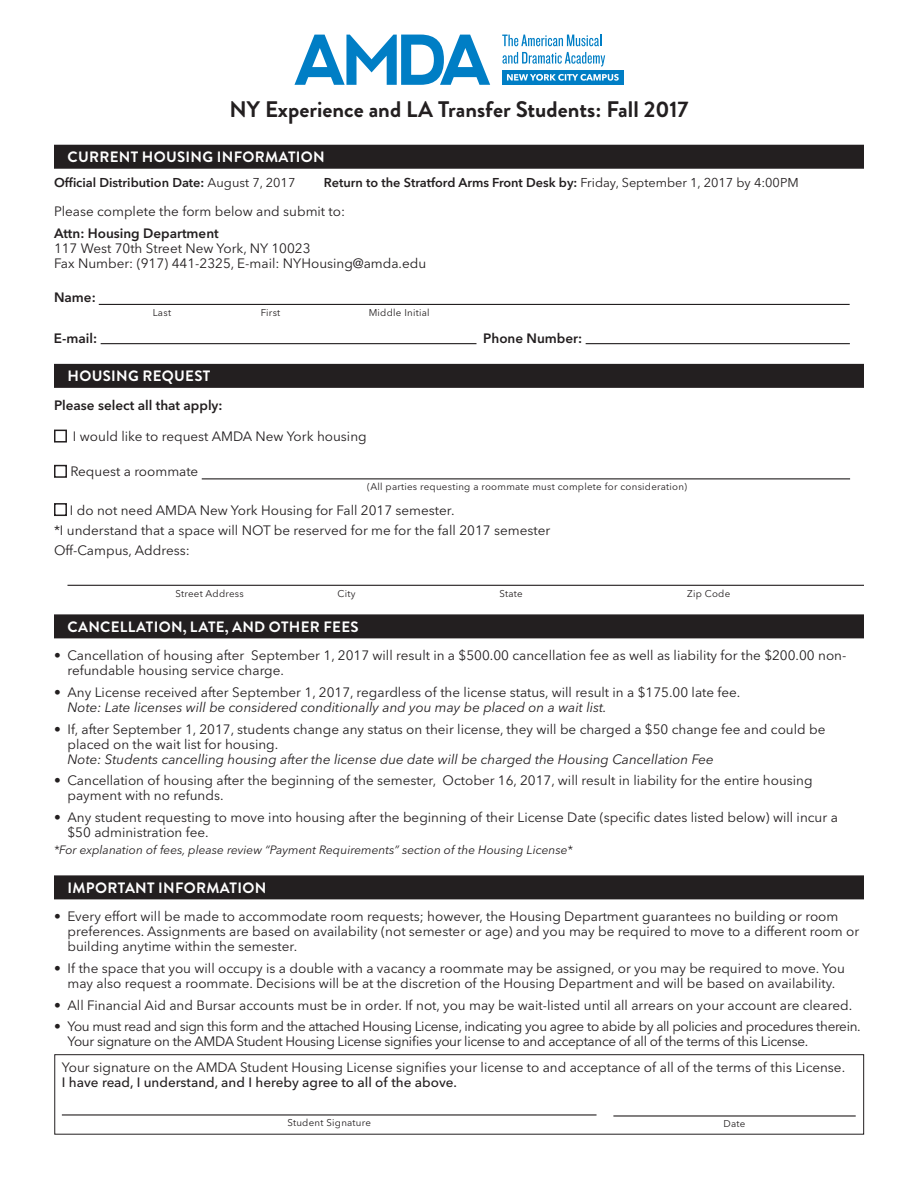
<style>
.page{position:relative;width:918px;height:1188px;background:#fff}
.page>*{position:absolute;margin:0;border:0;box-sizing:border-box;transform-origin:0 0}
.t1{font:700 22.5px "Brandon Grotesque";color:#231f20}
.t2{font:700 15px "Brandon Grotesque";letter-spacing:.02em;color:#fff}
.t3{font:13.5px/15px "Avenir Next LT Pro";color:#231f20}
.t4{font:13.5px/15px "Avenir Next LT Pro";letter-spacing:-.025em;color:#231f20}
.t5{font:italic 13.5px "Avenir Next LT Pro";color:#231f20}
.t6{font:600 13.5px "Avenir Next LT Pro";color:#231f20}
.t7{font:500 13.5px "Avenir Next LT Pro";color:#231f20}
.t8{font:600 12.75px "Avenir Next LT Pro";color:#231f20}
.t9{font:italic 12px "Avenir Next LT Pro";color:#231f20}
.t10{font:9.75px "Avenir Next LT Pro";letter-spacing:.025em;color:#231f20}
.s1{font-weight:400}
</style>
<div class="page">
<div style="left:54px;top:145px;width:810px;height:24px;background:#231f20"></div>
<div style="left:54px;top:364px;width:810px;height:24px;background:#231f20"></div>
<div style="left:54px;top:614px;width:810px;height:24px;background:#231f20"></div>
<div style="left:54px;top:875px;width:810px;height:24px;background:#231f20"></div>
<hr style="left:99px;top:304px;width:751px;height:1px;background:#231f20">
<hr style="left:101px;top:343px;width:375px;height:1px;background:#231f20">
<hr style="left:586px;top:343px;width:264px;height:1px;background:#231f20">
<div style="left:54px;top:430px;width:13px;height:13px;border:2px solid #231f20"></div>
<div style="left:54px;top:465px;width:13px;height:13px;border:2px solid #231f20"></div>
<hr style="left:202px;top:478px;width:648px;height:1px;background:#231f20">
<div style="left:54px;top:503px;width:13px;height:13px;border:2px solid #231f20"></div>
<hr style="left:68px;top:585px;width:796px;height:1px;background:#231f20">
<svg style="left:294px;top:35px;width:196px;height:50px"></svg>
<div style="left:502px;top:70px;width:122px;height:15px;background:#007ec5"></div>
<svg style="left:507px;top:74px;width:112px;height:7px"></svg>
<svg style="left:502px;top:35px;width:99px;height:11px"></svg>
<svg style="left:502px;top:52px;width:103px;height:14px"></svg>
<hr style="left:62px;top:1114px;width:535px;height:2px;background:#231f20">
<hr style="left:613px;top:1115px;width:243px;height:2px;background:#231f20">
<div style="left:54px;top:1054px;width:810px;height:81px;border:1px solid #231f20"></div>
<h1 class="t1" style="left:230px;top:94px;width:460px">NY Experience and LA Transfer Students: Fall 2017</h1>
<p class="t2" style="left:68px;top:146px;width:259px">CURRENT HOUSING INFORMATION</p>
<p class="t8" style="left:54px;top:175px;width:243px">Official Distribution Date: <span class="s1">August 7, 2017</span></p>
<p class="t8" style="left:324px;top:175px;width:476px">Return to the Stratford Arms Front Desk by: <span class="s1">Friday, September 1, 2017 by 4:00PM</span></p>
<p class="t3" style="left:54px;top:204px;width:293px">Please complete the form below and submit to:</p>
<p class="t6" style="left:54px;top:225px;width:166px">Attn: Housing Department</p>
<p class="t3" style="left:54px;top:240px;width:374px">117 West 70th Street New York, NY 10023<br>Fax Number: (917) 441-2325, E-mail: NYHousing@amda.edu</p>
<p class="t6" style="left:54px;top:289px;width:43px">Name:</p>
<p class="t10" style="left:153px;top:307px;width:20px">Last</p>
<p class="t10" style="left:261px;top:307px;width:21px">First</p>
<p class="t10" style="left:369px;top:307px;width:62px">Middle Initial</p>
<p class="t6" style="left:54px;top:330px;width:45px">E-mail:</p>
<p class="t6" style="left:483px;top:330px;width:101px">Phone Number:</p>
<p class="t2" style="left:68px;top:366px;width:144px">HOUSING REQUEST</p>
<p class="t6" style="left:54px;top:397px;width:170px">Please select all that apply:</p>
<p class="t3" style="left:73px;top:429px;width:295px">I would like to request AMDA New York housing</p>
<p class="t3" style="left:70px;top:464px;width:130px">Request a roommate</p>
<p class="t10" style="left:367px;top:481px;width:321px">(All parties requesting a roommate must complete for consideration)</p>
<p class="t3" style="left:54px;top:500px;width:498px;line-height:20.2px;text-indent:16px">I do not need AMDA New York Housing for Fall 2017 semester.<br>*I understand that a space will NOT be reserved for me for the fall 2017 semester<br>Off-Campus, Address:</p>
<p class="t10" style="left:176px;top:587px;width:70px">Street Address</p>
<p class="t10" style="left:337px;top:587px;width:20px">City</p>
<p class="t10" style="left:499px;top:587px;width:25px">State</p>
<p class="t10" style="left:687px;top:587px;width:44px">Zip Code</p>
<p class="t2" style="left:68px;top:616px;width:293px">CANCELLATION, LATE, AND OTHER FEES</p>
<p class="t3" style="left:68px;top:648px;width:780px;text-indent:-14px">• Cancellation of housing after September 1, 2017 will result in a $500.00 cancellation fee as well as liability for the $200.00 non&shy;refundable housing service charge.</p>
<p class="t3" style="left:54px;top:685px;width:688px">• Any License received after September 1, 2017, regardless of the license status, will result in a $175.00 late fee.</p>
<p class="t5" style="left:68px;top:699px;width:541px">Note: Late licenses will be considered conditionally and you may be placed on a wait list.</p>
<p class="t3" style="left:68px;top:721px;width:760px;text-indent:-14px">• If, after September 1, 2017, students change any status on their license, they will be charged a $50 change fee and could be placed on the wait list for housing.</p>
<p class="t5" style="left:68px;top:751px;width:648px">Note: Students cancelling housing after the license due date will be charged the Housing Cancellation Fee</p>
<p class="t3" style="left:68px;top:773px;width:747px;text-indent:-14px">• Cancellation of housing after the beginning of the semester, October 16, 2017, will result in liability for the entire housing payment with no refunds.</p>
<p class="t3" style="left:68px;top:810px;width:772px;text-indent:-14px">• Any student requesting to move into housing after the beginning of their License Date (specific dates listed below) will incur a $50 administration fee.</p>
<p class="t9" style="left:54px;top:843px;width:520px">*For explanation of fees, please review “Payment Requirements” section of the Housing License*</p>
<p class="t2" style="left:68px;top:877px;width:200px">IMPORTANT INFORMATION</p>
<p class="t3" style="left:68px;top:909px;width:793px;text-indent:-14px">• Every effort will be made to accommodate room requests; however, the Housing Department guarantees no building or room preferences. Assignments are based on availability (not semester or age) and you may be required to move to a different room or building anytime within the semester.</p>
<p class="t3" style="left:54px;top:961px;width:793px;text-align:center">• If the space that you will occupy is a double with a vacancy a roommate may be assigned, or you may be required to move. You may also request a roommate. Decisions will be at the discretion of the Housing Department and will be based on availability.</p>
<p class="t3" style="left:54px;top:997px;width:800px">• All Financial Aid and Bursar accounts must be in order. If not, you may be wait-listed until all arrears on your account are cleared.</p>
<p class="t4" style="left:68px;top:1019px;width:795px;text-indent:-14px">• You must read and sign this form and the attached Housing License, indicating you agree to abide by all policies and procedures therein.<br>Your signature on the AMDA Student Housing License signifies your license to and acceptance of all of the terms of this License.</p>
<p class="t3" style="left:62px;top:1060px;width:785px">Your signature on the AMDA Student Housing License signifies your license to and acceptance of all of the terms of this License.</p>
<p class="t7" style="left:62px;top:1074px;width:397px">I have read, I understand, and I hereby agree to all of the above.</p>
<p class="t10" style="left:287px;top:1117px;width:85px">Student Signature</p>
<p class="t10" style="left:724px;top:1118px;width:23px">Date</p>
</div>
